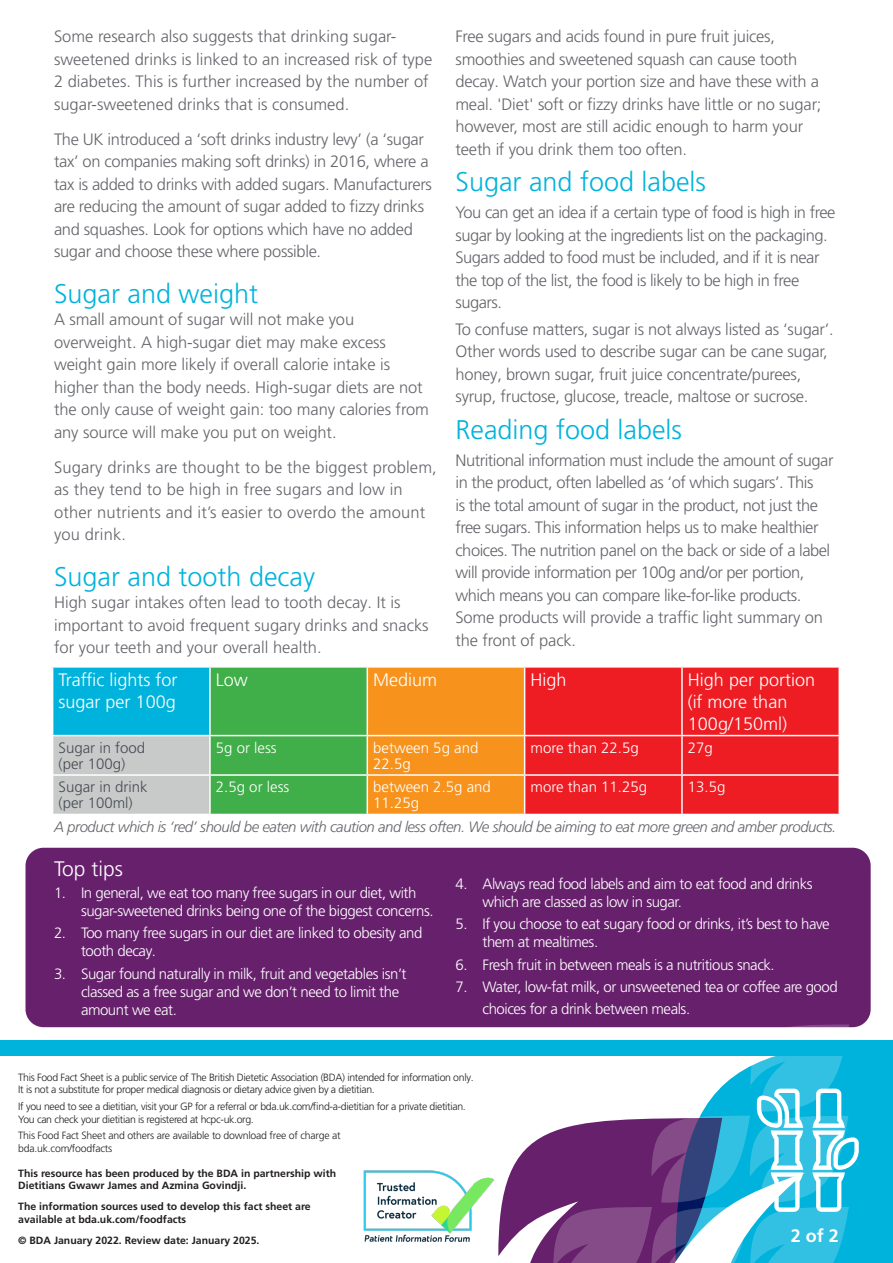
<style>
.page{position:relative;width:893px;height:1263px;background:#fff}
.page>*{position:absolute;margin:0;border:0;box-sizing:border-box;transform-origin:0 0}
.t1{font:300 27px "Frutiger LT Pro";color:#00b3dc}
.t2{font:300 21px "Frutiger LT Pro";color:#fff}
.t3{font:300 18px/21.6px "Frutiger LT Pro";color:#fff}
.t4{font:700 18px "Frutiger LT Pro";color:#fff}
.t5{font:300 16.5px/22.5px "Frutiger LT Pro";letter-spacing:-.015em;color:#63656a}
.t6{font:300 16.5px/22.5px "Frutiger LT Pro";letter-spacing:.01em;color:#63656a}
.t7{font:300 15px/18px "Frutiger LT Pro";letter-spacing:-.03em;color:#fff}
.t8{font:italic 300 15px "Frutiger LT Pro";letter-spacing:-.03em;color:#63656a}
.t9{font:300 15px/16.2px "Frutiger LT Pro";color:#fff}
.t10{font:300 15px "Frutiger LT Pro";color:#464b54}
.t11{font:300 10.5px/12.6px "Frutiger LT Pro";letter-spacing:-.03em;color:#231f20}
.t12{font:700 10.5px/12.6px "Frutiger LT Pro";color:#231f20}
</style>
<div class="page">
<div style="left:26px;top:848px;width:845px;height:179px;background:#67206c;border-radius:18px"></div>
<div style="left:859px;top:1056px;width:34px;height:207px;background:#00b3dc"></div>
<svg style="left:498px;top:1024px;width:361px;height:239px"></svg>
<div style="left:525px;top:668px;width:313px;height:146px;background:#ee1d23"></div>
<svg style="left:53px;top:668px;width:471px;height:146px;background:#8cab69"></svg>
<hr style="left:209px;top:668px;width:2px;height:67px;background:#fff">
<hr style="left:367px;top:668px;width:1px;height:67px;background:#fff">
<hr style="left:681px;top:668px;width:2px;height:67px;background:#fff">
<hr style="left:52px;top:735px;width:158px;height:1px;background:#fff">
<hr style="left:210px;top:735px;width:157px;height:1px;background:#fff">
<hr style="left:209px;top:736px;width:2px;height:38px;background:#fff">
<hr style="left:367px;top:735px;width:158px;height:1px;background:#fff">
<hr style="left:367px;top:736px;width:1px;height:38px;background:#fff">
<hr style="left:525px;top:735px;width:157px;height:1px;background:#fff">
<hr style="left:682px;top:735px;width:158px;height:1px;background:#fff">
<hr style="left:681px;top:736px;width:2px;height:38px;background:#fff">
<hr style="left:52px;top:774px;width:158px;height:2px;background:#fff">
<hr style="left:210px;top:774px;width:157px;height:2px;background:#fff">
<hr style="left:209px;top:776px;width:2px;height:38px;background:#fff">
<hr style="left:367px;top:774px;width:158px;height:2px;background:#fff">
<hr style="left:367px;top:776px;width:1px;height:38px;background:#fff">
<hr style="left:525px;top:774px;width:157px;height:2px;background:#fff">
<hr style="left:682px;top:774px;width:158px;height:2px;background:#fff">
<hr style="left:681px;top:776px;width:2px;height:38px;background:#fff">
<div style="left:0;top:1040px;width:893px;height:16px;background:#00b3dc"></div>
<img style="left:363px;top:1170px;width:132px;height:72px">
<p class="t5" style="left:54px;top:25px;width:380px">Some research also suggests that drinking sugar&shy;sweetened drinks is linked to an increased risk of type 2 diabetes. This is further increased by the number of sugar-sweetened drinks that is consumed.</p>
<p class="t5" style="left:54px;top:128px;width:379px">The UK introduced a ‘soft drinks industry levy’ (a ‘sugar tax’ on companies making soft drinks) in 2016, where a tax is added to drinks with added sugars. Manufacturers are reducing the amount of sugar added to fizzy drinks and squashes. Look for options which have no added sugar and choose these where possible.</p>
<p class="t1" style="left:54px;top:278px;width:206px">Sugar and weight</p>
<p class="t5" style="left:54px;top:308px;width:376px">A small amount of sugar will not make you overweight. A high-sugar diet may make excess weight gain more likely if overall calorie intake is higher than the body needs. High-sugar diets are not the only cause of weight gain: too many calories from any source will make you put on weight.</p>
<p class="t6" style="left:54px;top:456px;width:384px">Sugary drinks are thought to be the biggest problem, as they tend to be high in free sugars and low in other nutrients and it’s easier to overdo the amount you drink.</p>
<p class="t1" style="left:54px;top:560px;width:263px">Sugar and tooth decay</p>
<p class="t5" style="left:54px;top:591px;width:376px">High sugar intakes often lead to tooth decay. It is important to avoid frequent sugary drinks and snacks for your teeth and your overall health.</p>
<p class="t5" style="left:455px;top:25px;width:368px">Free sugars and acids found in pure fruit juices, smoothies and sweetened squash can cause tooth decay. Watch your portion size and have these with a meal. 'Diet' soft or fizzy drinks have little or no sugar; however, most are still acidic enough to harm your teeth if you drink them too often.</p>
<p class="t1" style="left:455px;top:166px;width:252px">Sugar and food labels</p>
<p class="t5" style="left:455px;top:201px;width:381px">You can get an idea if a certain type of food is high in free sugar by looking at the ingredients list on the packaging.<br>Sugars added to food must be included, and if it is near the top of the list, the food is likely to be high in free sugars.</p>
<p class="t5" style="left:455px;top:318px;width:380px">To confuse matters, sugar is not always listed as ‘sugar’.<br>Other words used to describe sugar can be cane sugar, honey, brown sugar, fruit juice concentrate/purees, syrup, fructose, glucose, treacle, maltose or sucrose.</p>
<p class="t1" style="left:455px;top:414px;width:228px">Reading food labels</p>
<p class="t5" style="left:455px;top:449px;width:379px">Nutritional information must include the amount of sugar in the product, often labelled as ‘of which sugars’. This<br>is the total amount of sugar in the product, not just the free sugars. This information helps us to make healthier choices. The nutrition panel on the back or side of a label will provide information per 100g and/or per portion, which means you can compare like-for-like products.<br>Some products will provide a traffic light summary on the front of pack.</p>
<p class="t3" style="left:59px;top:669px;width:121px">Traffic lights for sugar per 100g</p>
<p class="t3" style="left:216px;top:669px;width:34px">Low</p>
<p class="t3" style="left:373px;top:669px;width:66px">Medium</p>
<p class="t3" style="left:531px;top:669px;width:38px">High</p>
<p class="t3" style="left:688px;top:669px;width:129px">High per portion (if more than<br>100g/150ml)</p>
<p class="t10" style="left:59px;top:739px;width:88px">Sugar in food</p>
<p class="t10" style="left:59px;top:755px;width:68px">(per 100g)</p>
<p class="t7" style="left:216px;top:739px;width:62px">5g or less</p>
<p class="t9" style="left:373px;top:740px;width:107px">between 5g and<br>22.5g</p>
<p class="t9" style="left:531px;top:740px;width:110px">more than 22.5g</p>
<p class="t7" style="left:688px;top:739px;width:27px">27g</p>
<p class="t7" style="left:216px;top:778px;width:75px">2.5g or less</p>
<p class="t9" style="left:373px;top:779px;width:119px">between 2.5g and<br>11.25g</p>
<p class="t9" style="left:531px;top:779px;width:118px">more than 11.25g</p>
<p class="t7" style="left:688px;top:778px;width:39px">13.5g</p>
<p class="t8" style="left:54px;top:818px;width:784px">A product which is ‘red’ should be eaten with caution and less often. We should be aiming to eat more green and amber products.</p>
<p class="t2" style="left:54px;top:856px;width:70px">Top tips</p>
<p class="t7" style="left:81px;top:884px;width:354px;text-indent:-27px">1. In general, we eat too many free sugars in our diet, with sugar-sweetened drinks being one of the biggest concerns.</p>
<p class="t7" style="left:81px;top:924px;width:343px;text-indent:-27px">2. Too many free sugars in our diet are linked to obesity and tooth decay.</p>
<p class="t7" style="left:81px;top:965px;width:327px;text-indent:-27px">3. Sugar found naturally in milk, fruit and vegetables isn’t classed as a free sugar and we don’t need to limit the amount we eat.</p>
<p class="t10" style="left:59px;top:778px;width:91px">Sugar in drink</p>
<p class="t10" style="left:59px;top:794px;width:76px">(per 100ml)</p>
<p class="t7" style="left:482px;top:875px;width:332px;text-indent:-27px">4. Always read food labels and aim to eat food and drinks which are classed as low in sugar.</p>
<p class="t7" style="left:482px;top:915px;width:349px;text-indent:-27px">5. If you choose to eat sugary food or drinks, it’s best to have them at mealtimes.</p>
<p class="t7" style="left:455px;top:956px;width:321px">6. Fresh fruit in between meals is a nutritious snack.</p>
<p class="t7" style="left:482px;top:976px;width:357px;line-height:22.5px;text-indent:-27px">7. Water, low-fat milk, or unsweetened tea or coffee are good choices for a drink between meals.</p>
<p class="t11" style="left:18px;top:1071px;width:457px">This Food Fact Sheet is a public service of The British Dietetic Association (BDA) intended for information only.<br>It is not a substitute for proper medical diagnosis or dietary advice given by a dietitian.</p>
<p class="t11" style="left:18px;top:1100px;width:449px">If you need to see a dietitian, visit your GP for a referral or bda.uk.com/find-a-dietitian for a private dietitian.<br>You can check your dietitian is registered at hcpc-uk.org.</p>
<p class="t11" style="left:18px;top:1129px;width:324px">This Food Fact Sheet and others are available to download free of charge at bda.uk.com/foodfacts</p>
<p class="t12" style="left:18px;top:1167px;width:319px">This resource has been produced by the BDA in partnership with<br>Dietitians Gwawr James and Azmina Govindji.</p>
<p class="t12" style="left:18px;top:1200px;width:294px">The information sources used to develop this fact sheet are available at bda.uk.com/foodfacts</p>
<p class="t12" style="left:18px;top:1234px;width:243px">© BDA January 2022. Review date: January 2025.</p>
<p class="t4" style="left:791px;top:1225px;width:50px">2 of 2</p>
</div>
